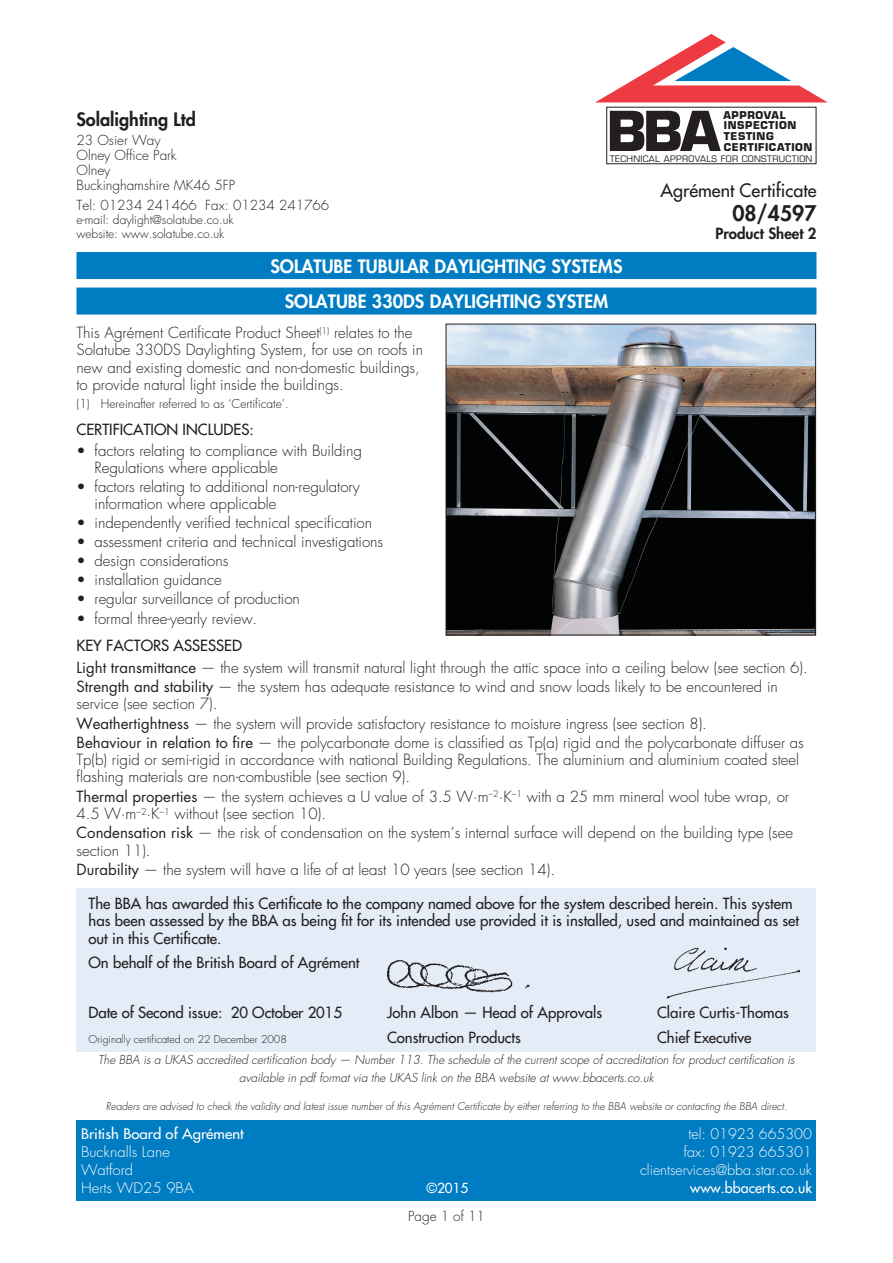
<style>
.page{position:relative;width:893px;height:1263px;background:#fff}
.page>*{position:absolute;margin:0;border:0;box-sizing:border-box;transform-origin:0 0}
.t1{font:800 21px "Futura";color:#231f20}
.t2{font:800 18px/35.5px "Futura";color:#fff;text-align:center}
.t3{font:18px "Futura";color:#231f20}
.t4{font:800 18px "Futura";color:#231f20}
.t5{font:300 15px/17.2px "Futura";color:#231f20}
.t6{font:15px/17.4px "Futura";color:#231f20}
.t7{font:800 15px "Futura";color:#231f20}
.t8{font:300 14.25px "Futura";color:#fff}
.t9{font:300 14.25px "Futura";color:#fff;scale:1.05 1}
.t10{font:14.25px "Futura";color:#fff;scale:1.05 1}
.t11{font:14.25px "Futura";color:#fff}
.t12{font:300 13.5px/15px "Futura";color:#231f20}
.t13{font:13.5px "Futura";color:#fff}
.t14{font:italic 300 12px/17.2px "Futura";color:#231f20;text-align:center}
.t15{font:300 12px/14.2px "Futura";color:#231f20}
.t16{font:italic 300 10.5px "Futura";color:#231f20}
.t17{font:700 10.5px/10.6px "Eurostile";letter-spacing:.035em;color:#231f20}
.t18{font:300 10.5px "Futura";letter-spacing:-.005em;color:#231f20}
.t19{font:8.7px "Eurostile";letter-spacing:.035em;color:#231f20}
.s1{font-weight:400}
</style>
<div class="page">
<div style="left:606px;top:107px;width:210px;height:57px;border:1px solid #231f20"></div>
<svg style="left:610px;top:111px;width:111px;height:40px"></svg>
<svg style="left:595px;top:34px;width:233px;height:69px"></svg>
<div style="left:76px;top:1120px;width:740px;height:80px;background:#007cc2"></div>
<div style="left:76px;top:252px;width:740px;height:27px;background:#007cc2"></div>
<div style="left:76px;top:288px;width:740px;height:27px;background:#007cc2"></div>
<svg style="left:281px;top:287px;width:330px;height:1px"></svg>
<img style="left:448px;top:326px;width:366px;height:307px">
<div style="left:446px;top:324px;width:370px;height:311px;border:1px solid #231f20"></div>
<div style="left:76px;top:889px;width:740px;height:163px;background:#e4ecf7"></div>
<img style="left:387px;top:960px;width:143px;height:33px">
<img style="left:667px;top:947px;width:133px;height:52px">
<p class="t4" style="left:76px;top:108px;width:121px">Solalighting Ltd</p>
<p class="t12" style="left:76px;top:133px;width:160px">23 Osier Way<br>Olney Office Park<br>Olney<br>Buckinghamshire MK46 5FP</p>
<p class="t12" style="left:76px;top:198px;width:254px">Tel: 01234 241466 Fax: 01234 241766</p>
<p class="t15" style="left:76px;top:213px;width:159px">e-mail: daylight@solatube.co.uk website: www.solatube.co.uk</p>
<p class="t17" style="left:723px;top:110px;width:91px">APPROVAL<br>INSPECTION<br>TESTING<br>CERTIFICATION</p>
<p class="t19" style="left:610px;top:153px;width:204px">TECHNICAL APPROVALS FOR CONSTRUCTION</p>
<p class="t3" style="left:660px;top:179px;width:158px">Agrément Certificate</p>
<h1 class="t1" style="left:732px;top:199px;width:86px">08/4597</h1>
<p class="t7" style="left:715px;top:223px;width:103px">Product Sheet 2</p>
<p class="t2" style="left:270px;top:248px;width:354px">SOLATUBE TUBULAR DAYLIGHTING SYSTEMS<br>SOLATUBE 330DS DAYLIGHTING SYSTEM</p>
<p class="t5" style="left:76px;top:324px;width:348px">This Agrément Certificate Product Sheet<sup>(1)</sup> relates to the Solatube 330DS Daylighting System, for use on roofs in new and existing domestic and non-domestic buildings, to provide natural light inside the buildings.</p>
<p class="t15" style="left:76px;top:397px;width:214px">(1) Hereinafter referred to as ‘Certificate’.</p>
<p class="t6" style="left:76px;top:420px;width:179px">CERTIFICATION INCLUDES:</p>
<p class="t5" style="left:94px;top:443px;width:269px;text-indent:-18px">• factors relating to compliance with Building<br>Regulations where applicable</p>
<p class="t5" style="left:94px;top:479px;width:267px;text-indent:-18px">• factors relating to additional non-regulatory information where applicable</p>
<p class="t5" style="left:76px;top:514px;width:297px">• independently verified technical specification</p>
<p class="t5" style="left:76px;top:534px;width:308px">• assessment criteria and technical investigations</p>
<p class="t5" style="left:76px;top:553px;width:153px">• design considerations</p>
<p class="t5" style="left:76px;top:572px;width:147px">• installation guidance</p>
<p class="t5" style="left:76px;top:591px;width:225px">• regular surveillance of production</p>
<p class="t5" style="left:76px;top:610px;width:182px">• formal three-yearly review.</p>
<p class="t5" style="left:76px;top:635px;width:733px;line-height:21.8px"><span class="s1">KEY FACTORS ASSESSED<br></span><span class="s1">Light transmittance</span> — the system will transmit natural light through the attic space into a ceiling below (see section 6).</p>
<p class="t5" style="left:76px;top:678px;width:703px"><span class="s1">Strength and stability</span> — the system has adequate resistance to wind and snow loads likely to be encountered in service (see section 7).</p>
<p class="t5" style="left:76px;top:714px;width:729px;line-height:19.4px"><span class="s1">Weathertightness</span> — the system will provide satisfactory resistance to moisture ingress (see section 8).<br><span class="s1">Behaviour in relation to fire</span> — the polycarbonate dome is classified as Tp(a) rigid and the polycarbonate diffuser as</p>
<p class="t5" style="left:76px;top:751px;width:724px">Tp(b) rigid or semi-rigid in accordance with national Building Regulations. The aluminium and aluminium coated steel flashing materials are non-combustible (see section 9).</p>
<p class="t5" style="left:76px;top:788px;width:714px"><span class="s1">Thermal properties</span> — the system achieves a U value of 3.5 W·m<sup>–2</sup>·K<sup>–1</sup> with a 25 mm mineral wool tube wrap, or<br>4.5 W·m<sup>–2</sup>·K<sup>–1</sup> without (see section 10).</p>
<p class="t5" style="left:76px;top:825px;width:718px"><span class="s1">Condensation risk</span> — the risk of condensation on the system’s internal surface will depend on the building type (see section 11).</p>
<p class="t5" style="left:76px;top:861px;width:480px"><span class="s1">Durability</span> — the system will have a life of at least 10 years (see section 14).</p>
<p class="t6" style="left:88px;top:895px;width:712px">The BBA has awarded this Certificate to the company named above for the system described herein. This system has been assessed by the BBA as being fit for its intended use provided it is installed, used and maintained as set out in this Certificate.</p>
<p class="t6" style="left:88px;top:954px;width:273px">On behalf of the British Board of Agrément</p>
<p class="t6" style="left:88px;top:1004px;width:255px">Date of Second issue: 20 October 2015</p>
<p class="t6" style="left:387px;top:1004px;width:217px">John Albon — Head of Approvals</p>
<p class="t6" style="left:657px;top:1004px;width:133px">Claire Curtis-Thomas</p>
<p class="t18" style="left:88px;top:1033px;width:200px">Originally certificated on 22 December 2008</p>
<p class="t6" style="left:387px;top:1029px;width:135px">Construction Products</p>
<p class="t6" style="left:657px;top:1029px;width:96px">Chief Executive</p>
<p class="t14" style="left:98px;top:1052px;width:698px">The BBA is a UKAS accredited certification body — Number 113. The schedule of the current scope of accreditation for product certification is available in pdf format via the UKAS link on the BBA website at www.bbacerts.co.uk</p>
<p class="t16" style="left:106px;top:1100px;width:683px">Readers are advised to check the validity and latest issue number of this Agrément Certificate by either referring to the BBA website or contacting the BBA direct.</p>
<p class="t10" style="left:81px;top:1124px;width:156px">British Board of Agrément</p>
<p class="t8" style="left:688px;top:1125px;width:125px">tel: 01923 665300</p>
<p class="t9" style="left:81px;top:1143px;width:86px">Bucknalls Lane</p>
<p class="t8" style="left:684px;top:1143px;width:130px">fax: 01923 665301</p>
<p class="t9" style="left:81px;top:1161px;width:51px">Watford</p>
<p class="t8" style="left:640px;top:1161px;width:173px">clientservices@bba.star.co.uk</p>
<p class="t9" style="left:81px;top:1179px;width:109px">Herts WD25 9BA</p>
<p class="t13" style="left:426px;top:1179px;width:44px">©2015</p>
<p class="t11" style="left:690px;top:1178px;width:123px">www.bbacerts.co.uk</p>
<p class="t12" style="left:408px;top:1209px;width:78px">Page 1 of 11</p>
</div>
